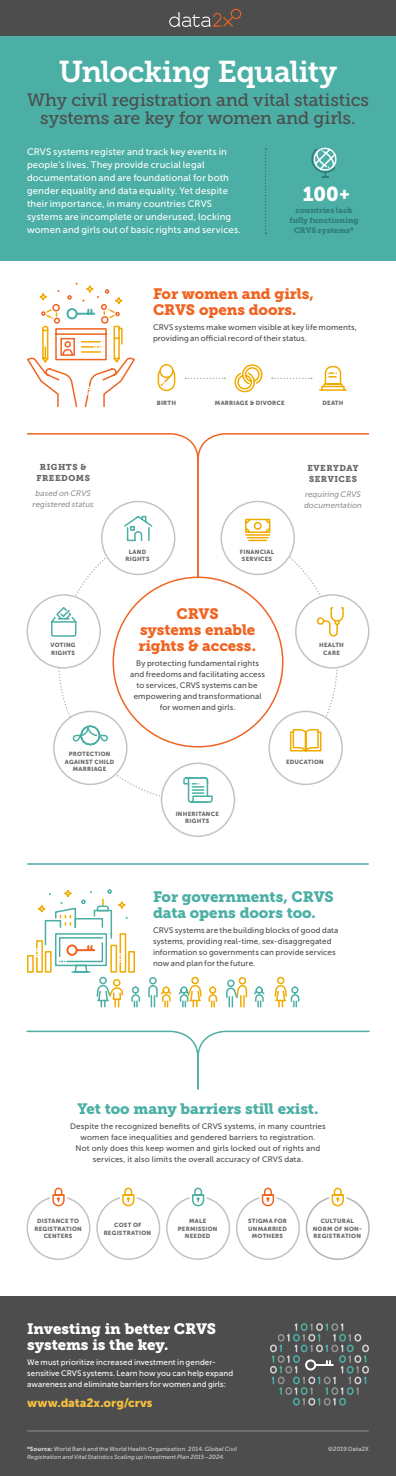
<style>
.page{position:relative;width:396px;height:1476px;background:#fff}
.page>*{position:absolute;margin:0;border:0;box-sizing:border-box;transform-origin:0 0}
.t1{font:30px "Museo Slab 700";letter-spacing:-.025em;color:#fff}
.t2{font:20px "Museo Slab 900";color:#fff}
.t3{font:17.8px/18px "Museo Slab 500";letter-spacing:-.01em;color:#4d4d4d;text-align:center}
.t4{font:15px/16px "Museo Slab 900";letter-spacing:-.005em;color:#4bafa5}
.t5{font:15px/16px "Museo Slab 900";letter-spacing:-.005em;color:#f06422}
.t6{font:15px/16px "Museo Slab 900";letter-spacing:-.005em;color:#fff}
.t7{font:12px "Museo Sans 900";letter-spacing:-.005em;color:#f4bf40}
.t8{font:9.5px/13px "Museo Sans 500";letter-spacing:.015em;color:#fff}
.t9{font:8.5px/11px "Museo Slab 900";letter-spacing:.06em;color:#686868;text-align:center}
.t10{font:8px/11px "Museo Sans 500";letter-spacing:.015em;color:#4d4d4d}
.t11{font:8px/11px "Museo Sans 500";letter-spacing:.015em;color:#fff}
.t12{font:italic 8px/11px "Museo Sans 500";letter-spacing:.01em;color:#949494;text-align:center}
.t13{font:7.8px/10px "Museo Slab 900";letter-spacing:.01em;color:#2d7d7d;text-align:center}
.t14{font:6px/7.5px "Museo Sans 900";letter-spacing:.04em;color:#686868;text-align:center}
.t15{font:italic 6px/8px "Museo Sans 500";letter-spacing:.02em;color:#d2d2d2}
.t16{font:6px "Museo Sans 500";letter-spacing:.02em;color:#d2d2d2}
.s1{font-family:"Museo Slab";font-size:16px}
.s2{font-family:"Museo Sans 900";font-style:normal}
.s3{font-style:normal}
</style>
<div class="page">
<div style="left:0;top:0;width:396px;height:36px;background:#4d4d4d"></div>
<div style="left:0;top:36px;width:396px;height:225px;background:#4bafa5"></div>
<svg style="left:169px;top:9px;width:72px;height:18px"></svg>
<svg style="left:27px;top:433px;width:169px;height:19px"></svg>
<svg style="left:196px;top:433px;width:173px;height:61px"></svg>
<svg style="left:311px;top:147px;width:26px;height:31px"></svg>
<svg style="left:50px;top:494px;width:295px;height:325px"></svg>
<hr style="left:28px;top:863px;width:340px;height:2px;background:#4bafa5">
<svg style="left:26px;top:1030px;width:344px;height:60px"></svg>
<svg style="left:26px;top:1187px;width:344px;height:73px"></svg>
<svg style="left:319px;top:365px;width:28px;height:26px"></svg>
<svg style="left:226px;top:977px;width:39px;height:31px"></svg>
<svg style="left:27px;top:282px;width:108px;height:126px"></svg>
<svg style="left:27px;top:889px;width:113px;height:119px"></svg>
<svg style="left:272px;top:378px;width:40px;height:1px"></svg>
<svg style="left:265px;top:148px;width:2px;height:86px"></svg>
<div style="left:0;top:1296px;width:396px;height:180px;background:#4d4d4d"></div>
<hr style="left:28px;top:1430px;width:340px;height:2px;background:#797979">
<div style="left:362px;top:1345px;width:7px;height:7px;border:2px solid #d2d2d2;border-radius:50%"></div>
<div style="left:362px;top:1366px;width:7px;height:8px;border:2px solid #d2d2d2;border-radius:50%"></div>
<svg style="left:270px;top:1323px;width:97px;height:83px"></svg>
<div style="left:158px;top:367px;width:17px;height:24px;border:2px solid #f0aa00;border-radius:8px"></div>
<svg style="left:158px;top:364px;width:16px;height:22px"></svg>
<svg style="left:148px;top:976px;width:70px;height:32px"></svg>
<div style="left:277px;top:977px;width:7px;height:7px;border:2px solid #f0aa00;border-radius:50%"></div>
<svg style="left:274px;top:978px;width:26px;height:30px"></svg>
<svg style="left:234px;top:364px;width:29px;height:29px"></svg>
<svg style="left:185px;top:378px;width:40px;height:1px"></svg>
<h1 class="t1" style="left:59px;top:55px;width:280px">Unlocking Equality</h1>
<h3 class="t3" style="left:27px;top:91px;width:343px">Why civil registration and vital statistics systems are key for women and girls.</h3>
<p class="t8" style="left:27px;top:145px;width:215px">CRVS systems register and track key events in people’s lives. They provide crucial legal documentation and are foundational for both gender equality and data equality. Yet despite their importance, in many countries CRVS systems are incomplete or underused, locking women and girls out of basic rights and services.</p>
<h2 class="t2" style="left:303px;top:183px;width:48px">100<span class="s1">+</span></h2>
<p class="t13" style="left:289px;top:205px;width:71px">countries lack fully functioning<br>CRVS systems*</p>
<h3 class="t5" style="left:153px;top:286px;width:162px">For women and girls,<br>CRVS opens doors.</h3>
<p class="t10" style="left:153px;top:322px;width:205px">CRVS systems make women visible at key life moments, providing an official record of their status.</p>
<p class="t14" style="left:157px;top:399px;width:21px">BIRTH</p>
<p class="t14" style="left:215px;top:399px;width:71px">MARRIAGE &amp; DIVORCE</p>
<p class="t14" style="left:322px;top:399px;width:23px">DEATH</p>
<p class="t9" style="left:36px;top:461px;width:55px">RIGHTS &amp;<br>FREEDOMS</p>
<p class="t12" style="left:33px;top:488px;width:63px">based on CRVS registered status</p>
<p class="t14" style="left:126px;top:548px;width:25px">LAND<br>RIGHTS</p>
<p class="t14" style="left:240px;top:548px;width:36px">FINANCIAL<br>SERVICES</p>
<p class="t9" style="left:307px;top:462px;width:53px;text-align:left">EVERYDAY<br>SERVICES</p>
<p class="t12" style="left:304px;top:489px;width:59px;text-align:left">requiring CRVS documentation</p>
<p class="t14" style="left:51px;top:641px;width:27px;text-align:left">VOTING<br>RIGHTS</p>
<p class="t14" style="left:65px;top:750px;width:51px">PROTECTION<br>AGAINST CHILD<br>MARRIAGE</p>
<h3 class="t5" style="left:138px;top:606px;width:119px;text-align:center">CRVS<br>systems enable rights &amp; access.</h3>
<p class="t10" style="left:130px;top:658px;width:136px;text-align:center">By protecting fundamental rights and freedoms and facilitating access to services, CRVS systems can be empowering and transformational for women and girls.</p>
<p class="t14" style="left:176px;top:810px;width:45px">INHERITANCE<br>RIGHTS</p>
<p class="t14" style="left:319px;top:641px;width:26px">HEALTH<br>CARE</p>
<p class="t14" style="left:286px;top:758px;width:39px">EDUCATION</p>
<h3 class="t4" style="left:153px;top:889px;width:182px">For governments, CRVS data opens doors too.</h3>
<p class="t10" style="left:153px;top:925px;width:187px">CRVS systems are the building blocks of good data systems, providing real-time, sex-disaggregated information so governments can provide services now and plan for the future.</p>
<h3 class="t4" style="left:77px;top:1101px;width:243px">Yet too many barriers still exist.</h3>
<p class="t10" style="left:70px;top:1121px;width:257px;text-align:center">Despite the recognized benefits of CRVS systems, in many countries women face inequalities and gendered barriers to registration.<br>Not only does this keep women and girls locked out of rights and services, it also limits the overall accuracy of CRVS data.</p>
<p class="t14" style="left:34px;top:1218px;width:49px">DISTANCE TO<br>REGISTRATION<br>CENTERS</p>
<p class="t14" style="left:104px;top:1221px;width:49px">COST OF<br>REGISTRATION</p>
<p class="t14" style="left:313px;top:1218px;width:51px">CULTURAL<br>NORM OF NON-<br>REGISTRATION</p>
<p class="t14" style="left:248px;top:1218px;width:40px">STIGMA FOR<br>UNMARRIED<br>MOTHERS</p>
<p class="t14" style="left:178px;top:1218px;width:41px">MALE<br>PERMISSION<br>NEEDED</p>
<h3 class="t6" style="left:27px;top:1321px;width:191px">Investing in better CRVS systems is the key.</h3>
<p class="t11" style="left:27px;top:1357px;width:207px">We must prioritize increased investment in gender&shy;sensitive CRVS systems. Learn how you can help expand awareness and eliminate barriers for women and girls:</p>
<h3 class="t7" style="left:27px;top:1396px;width:127px">www.data2x.org/crvs</h3>
<p class="t15" style="left:27px;top:1445px;width:212px"><span class="s2">*Source:</span> <span class="s3">World Bank and the World Health Organization. 2014.</span> Global Civil<br>Registration and Vital Statistics Scaling up Investment Plan 2015–2024.</p>
<p class="t16" style="left:328px;top:1445px;width:42px">©2019 Data2X</p>
</div>
